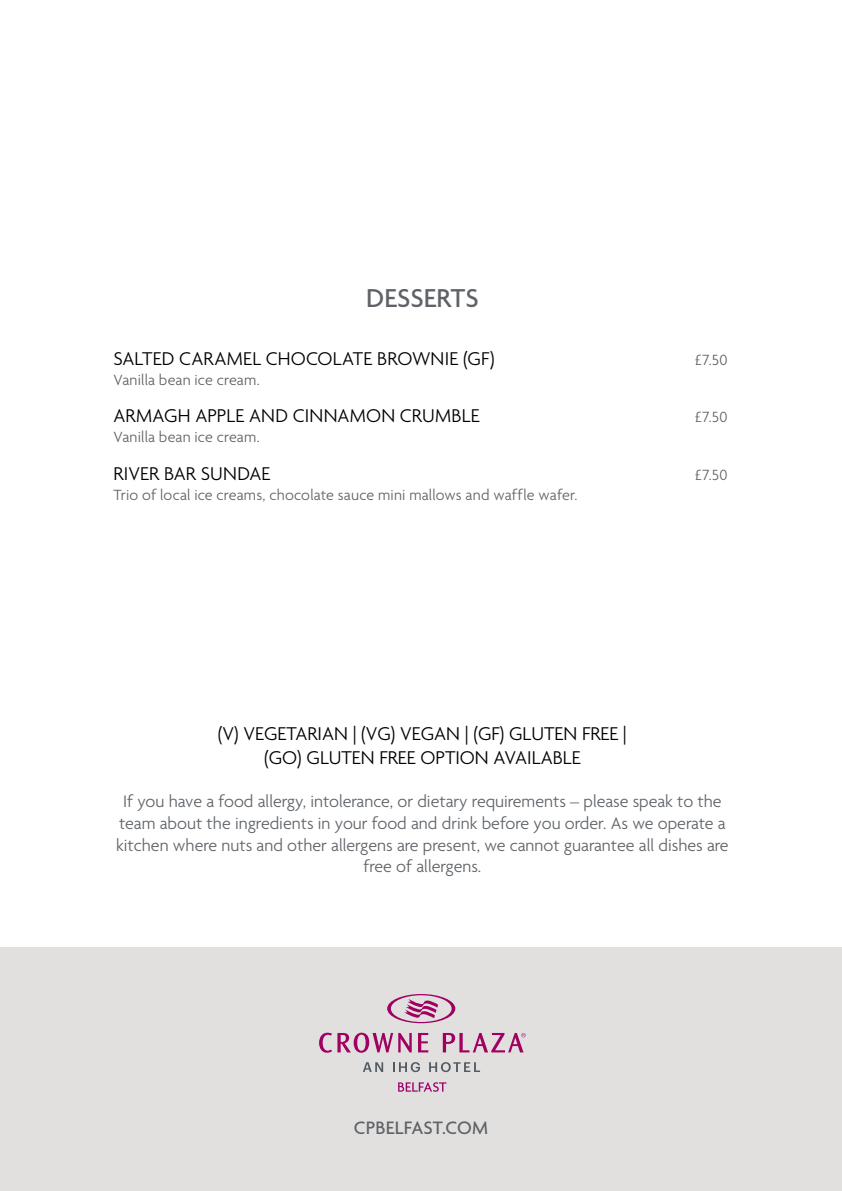
<style>
.page{position:relative;width:842px;height:1191px;background:#fff}
.page>*{position:absolute;margin:0;border:0;box-sizing:border-box;transform-origin:0 0}
.t1{font:500 28px "Agenda";letter-spacing:.005em;color:#5e6368}
.t2{font:300 20px/24px "Agenda";color:#000;text-align:center}
.t3{font:500 19.6px "Agenda";letter-spacing:.005em;color:#5e6368}
.t4{font:300 18px/21.6px "Agenda";color:#5e6368;text-align:center}
.t5{font:300 16px "Agenda";letter-spacing:.01em;color:#5e6367}
</style>
<div class="page">
<div style="left:0;top:947px;width:842px;height:244px;background:#e1e0de"></div>
<svg style="left:363px;top:1062px;width:20px;height:10px"></svg>
<svg style="left:393px;top:1062px;width:27px;height:10px"></svg>
<svg style="left:429px;top:1062px;width:51px;height:10px"></svg>
<svg style="left:319px;top:994px;width:207px;height:58px"></svg>
<svg style="left:398px;top:1082px;width:48px;height:9px"></svg>
<h1 class="t1" style="left:366px;top:282px;width:114px">DESSERTS</h1>
<p class="t2" style="left:113px;top:348px;width:383px">SALTED CARAMEL CHOCOLATE BROWNIE (GF)</p>
<p class="t5" style="left:695px;top:352px;width:34px">£7.50</p>
<p class="t5" style="left:113px;top:372px;width:148px">Vanilla bean ice cream.</p>
<p class="t2" style="left:113px;top:405px;width:368px">ARMAGH APPLE AND CINNAMON CRUMBLE</p>
<p class="t5" style="left:695px;top:409px;width:34px">£7.50</p>
<p class="t5" style="left:113px;top:429px;width:148px">Vanilla bean ice cream.</p>
<p class="t2" style="left:113px;top:462px;width:159px">RIVER BAR SUNDAE</p>
<p class="t5" style="left:695px;top:466px;width:34px">£7.50</p>
<p class="t5" style="left:113px;top:486px;width:466px">Trio of local ice creams, chocolate sauce mini mallows and waffle wafer.</p>
<p class="t2" style="left:218px;top:723px;width:410px">(V) VEGETARIAN | (VG) VEGAN | (GF) GLUTEN FREE | (GO) GLUTEN FREE OPTION AVAILABLE</p>
<p class="t4" style="left:116px;top:792px;width:614px">If you have a food allergy, intolerance, or dietary requirements – please speak to the team about the ingredients in your food and drink before you order. As we operate a kitchen where nuts and other allergens are present, we cannot guarantee all dishes are free of allergens.</p>
<p class="t3" style="left:354px;top:1117px;width:136px">CPBELFAST.COM</p>
</div>
